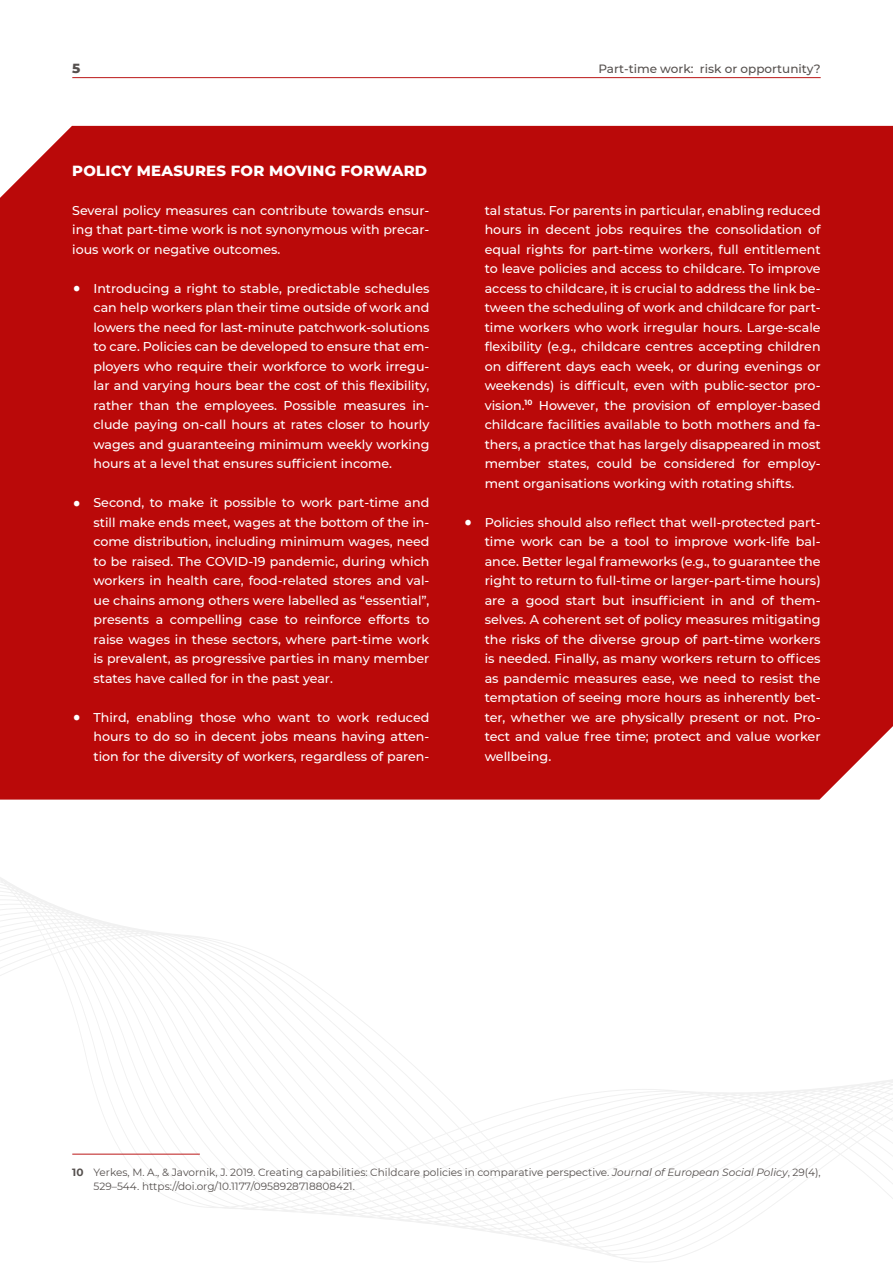
<style>
.page{position:relative;width:893px;height:1263px;background:#fff}
.page>*{position:absolute;margin:0;border:0;box-sizing:border-box;transform-origin:0 0}
.t1{font:800 15px "Montserrat";letter-spacing:.015em;color:#fff}
.t2{font:800 13.5px "Montserrat";color:#55504e}
.t3{font:500 12.75px/19.5px "Montserrat";color:#fff;text-align:justify}
.t4{font:500 12px "Montserrat";color:#55504e}
.t5{font:10.5px/13.5px "Montserrat";color:#55504e}
.s1{font-size:30px}
.s2{font-weight:700}
.s3{font-style:italic}
</style>
<div class="page">
<hr style="left:72px;top:77px;width:749px;height:1px;background:#bb1818">
<svg style="left:0;top:877px;width:704px;height:385px"></svg>
<svg style="left:246px;top:1079px;width:647px;height:168px"></svg>
<hr style="left:72px;top:1154px;width:128px;height:1px;background:#bb1818">
<div style="left:0;top:126px;width:893px;height:673px;background:#ba0909"></div>
<p class="t2" style="left:72px;top:58px;width:10px">5</p>
<p class="t4" style="left:598px;top:60px;width:224px">Part-time work: risk or opportunity?</p>
<p class="t1" style="left:72px;top:159px;width:357px">POLICY MEASURES FOR MOVING FORWARD</p>
<p class="t3" style="left:72px;top:200px;width:359px">Several policy measures can contribute towards ensur&shy;ing that part-time work is not synonymous with precar&shy;ious work or negative outcomes.</p>
<p class="t3" style="left:93px;top:278px;width:337px;text-indent:-21px"><span class="s1">•</span> Introducing a right to stable, predictable schedules can help workers plan their time outside of work and lowers the need for last-minute patchwork-solutions to care. Policies can be developed to ensure that em&shy;ployers who require their workforce to work irregu&shy;lar and varying hours bear the cost of this flexibility, rather than the employees. Possible measures in&shy;clude paying on-call hours at rates closer to hourly wages and guaranteeing minimum weekly working hours at a level that ensures sufficient income.</p>
<p class="t3" style="left:93px;top:492px;width:337px;text-indent:-21px"><span class="s1">•</span> Second, to make it possible to work part-time and still make ends meet, wages at the bottom of the in&shy;come distribution, including minimum wages, need to be raised. The COVID-19 pandemic, during which workers in health care, food-related stores and val&shy;ue chains among others were labelled as “essential”, presents a compelling case to reinforce efforts to raise wages in these sectors, where part-time work is prevalent, as progressive parties in many member states have called for in the past year.</p>
<p class="t3" style="left:93px;top:707px;width:337px;text-indent:-21px"><span class="s1">•</span> Third, enabling those who want to work reduced hours to do so in decent jobs means having atten&shy;tion for the diversity of workers, regardless of paren-</p>
<p class="t3" style="left:485px;top:200px;width:337px">tal status. For parents in particular, enabling reduced hours in decent jobs requires the consolidation of equal rights for part-time workers, full entitlement to leave policies and access to childcare. To improve access to childcare, it is crucial to address the link be&shy;tween the scheduling of work and childcare for part&shy;time workers who work irregular hours. Large-scale flexibility (e.g., childcare centres accepting children on different days each week, or during evenings or weekends) is difficult, even with public-sector pro&shy;vision.<sup>10</sup> However, the provision of employer-based childcare facilities available to both mothers and fa&shy;thers, a practice that has largely disappeared in most member states, could be considered for employ&shy;ment organisations working with rotating shifts.</p>
<p class="t3" style="left:485px;top:512px;width:337px;text-indent:-21px"><span class="s1">•</span> Policies should also reflect that well-protected part&shy;time work can be a tool to improve work-life bal&shy;ance. Better legal frameworks (e.g., to guarantee the right to return to full-time or larger-part-time hours) are a good start but insufficient in and of them&shy;selves. A coherent set of policy measures mitigating the risks of the diverse group of part-time workers is needed. Finally, as many workers return to offices as pandemic measures ease, we need to resist the temptation of seeing more hours as inherently bet&shy;ter, whether we are physically present or not. Pro&shy;tect and value free time; protect and value worker wellbeing.</p>
<p class="t5" style="left:94px;top:1165px;width:729px;text-indent:-21px"><span class="s2">10</span> Yerkes, M. A., &amp; Javornik, J. 2019. Creating capabilities: Childcare policies in comparative perspective. <span class="s3">Journal of European Social Policy</span>, 29(4),<br>529–544. https://doi.org/10.1177/0958928718808421.</p>
</div>
